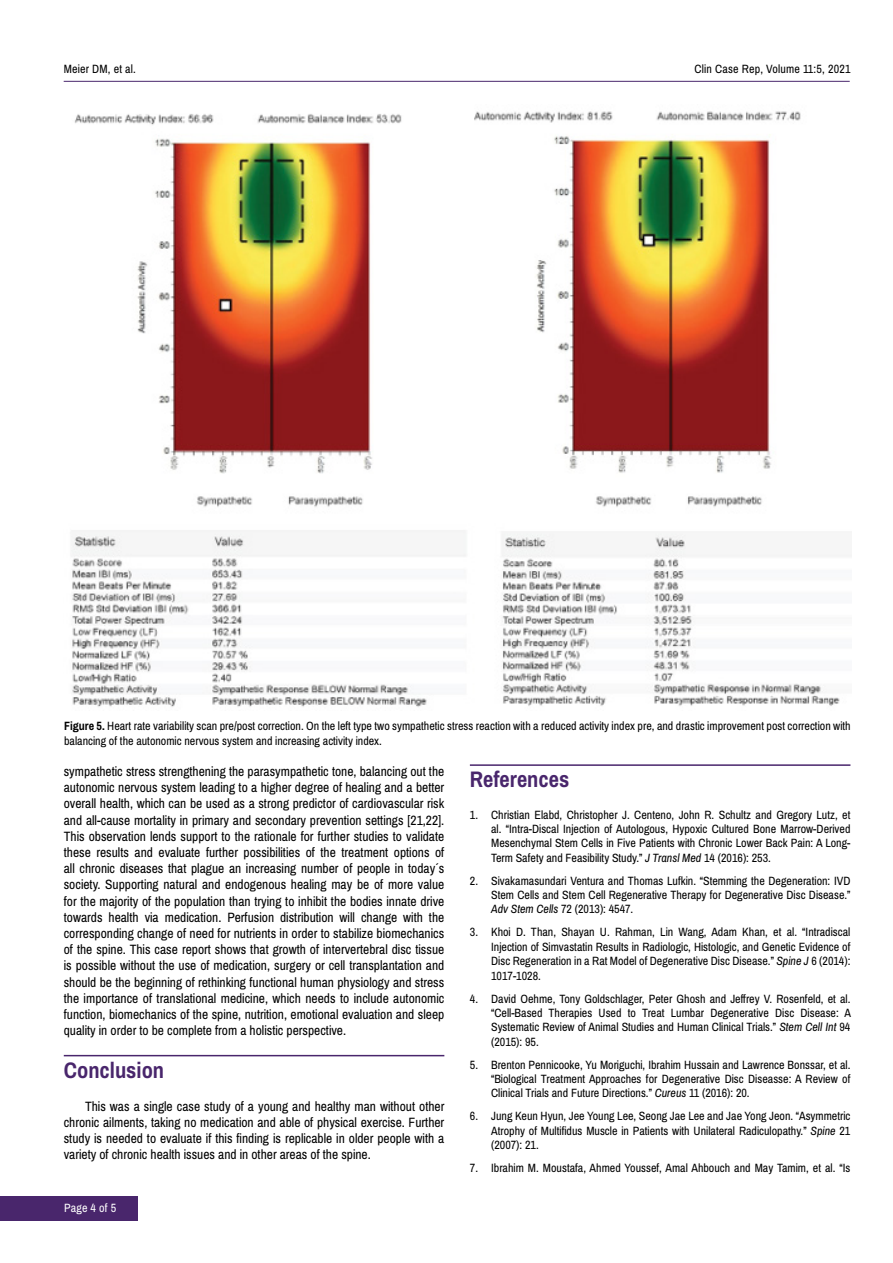
<style>
.page{position:relative;width:893px;height:1263px;background:#fff}
.page>*{position:absolute;margin:0;border:0;box-sizing:border-box;transform-origin:0 0}
.t1{font:700 22.5px "Archivo Narrow";color:#49266c}
.t2{font:13.5px/16.2px "Archivo Narrow";color:#000;text-align:justify}
.t3{font:12px/14.4px "Archivo Narrow";color:#000;text-align:justify}
.t4{font:12px "Archivo Narrow";letter-spacing:.015em;color:#fff}
.s1{font-weight:700}
.s2{font-style:italic}
</style>
<div class="page">
<hr style="left:64px;top:81px;width:786px;height:1px;background:#49266c">
<div style="left:0;top:1196px;width:137px;height:24px;background:#49266c"></div>
<img style="left:71px;top:111px;width:780px;height:596px">
<hr style="left:64px;top:1055px;width:380px;height:1px;background:#49266c">
<hr style="left:470px;top:764px;width:380px;height:2px;background:#49266c">
<p class="t3" style="left:64px;top:61px;width:74px">Meier DM, et al.</p>
<p class="t3" style="left:695px;top:61px;width:157px">Clin Case Rep, Volume 11:5, 2021</p>
<p class="t3" style="left:64px;top:719px;width:788px"><span class="s1">Figure 5.</span> Heart rate variability scan pre/post correction. On the left type two sympathetic stress reaction with a reduced activity index pre, and drastic improvement post correction with balancing of the autonomic nervous system and increasing activity index.</p>
<p class="t2" style="left:64px;top:763px;width:382px">sympathetic stress strengthening the parasympathetic tone, balancing out the autonomic nervous system leading to a higher degree of healing and a better overall health, which can be used as a strong predictor of cardiovascular risk and all-cause mortality in primary and secondary prevention settings [21,22].<br>This observation lends support to the rationale for further studies to validate these results and evaluate further possibilities of the treatment options of all chronic diseases that plague an increasing number of people in today´s society. Supporting natural and endogenous healing may be of more value for the majority of the population than trying to inhibit the bodies innate drive towards health via medication. Perfusion distribution will change with the corresponding change of need for nutrients in order to stabilize biomechanics of the spine. This case report shows that growth of intervertebral disc tissue is possible without the use of medication, surgery or cell transplantation and should be the beginning of rethinking functional human physiology and stress the importance of translational medicine, which needs to include autonomic function, biomechanics of the spine, nutrition, emotional evaluation and sleep quality in order to be complete from a holistic perspective.</p>
<h1 class="t1" style="left:64px;top:1056px;width:102px">Conclusion</h1>
<p class="t2" style="left:64px;top:1098px;width:382px;text-indent:21px">This was a single case study of a young and healthy man without other chronic ailments, taking no medication and able of physical exercise. Further study is needed to evaluate if this finding is replicable in older people with a variety of chronic health issues and in other areas of the spine.</p>
<h1 class="t1" style="left:470px;top:766px;width:101px">References</h1>
<p class="t3" style="left:491px;top:807px;width:361px;text-indent:-21px">1. Christian Elabd, Christopher J. Centeno, John R. Schultz and Gregory Lutz, et al. “Intra-Discal Injection of Autologous, Hypoxic Cultured Bone Marrow-Derived Mesenchymal Stem Cells in Five Patients with Chronic Lower Back Pain: A Long-Term Safety and Feasibility Study.” <span class="s2">J Transl Med</span> 14 (2016): 253.</p>
<p class="t3" style="left:491px;top:873px;width:361px;text-indent:-21px">2. Sivakamasundari Ventura and Thomas Lufkin. “Stemming the Degeneration: IVD Stem Cells and Stem Cell Regenerative Therapy for Degenerative Disc Disease.” <span class="s2">Adv Stem Cells</span> 72 (2013): 4547.</p>
<p class="t3" style="left:491px;top:925px;width:361px;text-indent:-21px">3. Khoi D. Than, Shayan U. Rahman, Lin Wang, Adam Khan, et al. “Intradiscal Injection of Simvastatin Results in Radiologic, Histologic, and Genetic Evidence of Disc Regeneration in a Rat Model of Degenerative Disc Disease.” <span class="s2">Spine J</span> 6 (2014):<br>1017-1028.</p>
<p class="t3" style="left:491px;top:991px;width:361px;text-indent:-21px">4. David Oehme, Tony Goldschlager, Peter Ghosh and Jeffrey V. Rosenfeld, et al. “Cell-Based Therapies Used to Treat Lumbar Degenerative Disc Disease: A Systematic Review of Animal Studies and Human Clinical Trials.” <span class="s2">Stem Cell Int</span> 94 (2015): 95.</p>
<p class="t3" style="left:491px;top:1057px;width:361px;text-indent:-21px">5. Brenton Pennicooke, Yu Moriguchi, Ibrahim Hussain and Lawrence Bonssar, et al. “Biological Treatment Approaches for Degenerative Disc Diseasse: A Review of Clinical Trials and Future Directions.” <span class="s2">Cureus</span> 11 (2016): 20.</p>
<p class="t3" style="left:491px;top:1109px;width:361px;text-indent:-21px">6. Jung Keun Hyun, Jee Young Lee, Seong Jae Lee and Jae Yong Jeon. “Asymmetric Atrophy of Multifidus Muscle in Patients with Unilateral Radiculopathy.” <span class="s2">Spine</span> 21 (2007): 21.</p>
<p class="t3" style="left:470px;top:1161px;width:382px">7. Ibrahim M. Moustafa, Ahmed Youssef, Amal Ahbouch and May Tamim, et al. “Is</p>
<p class="t4" style="left:64px;top:1201px;width:54px">Page 4 of 5</p>
</div>
